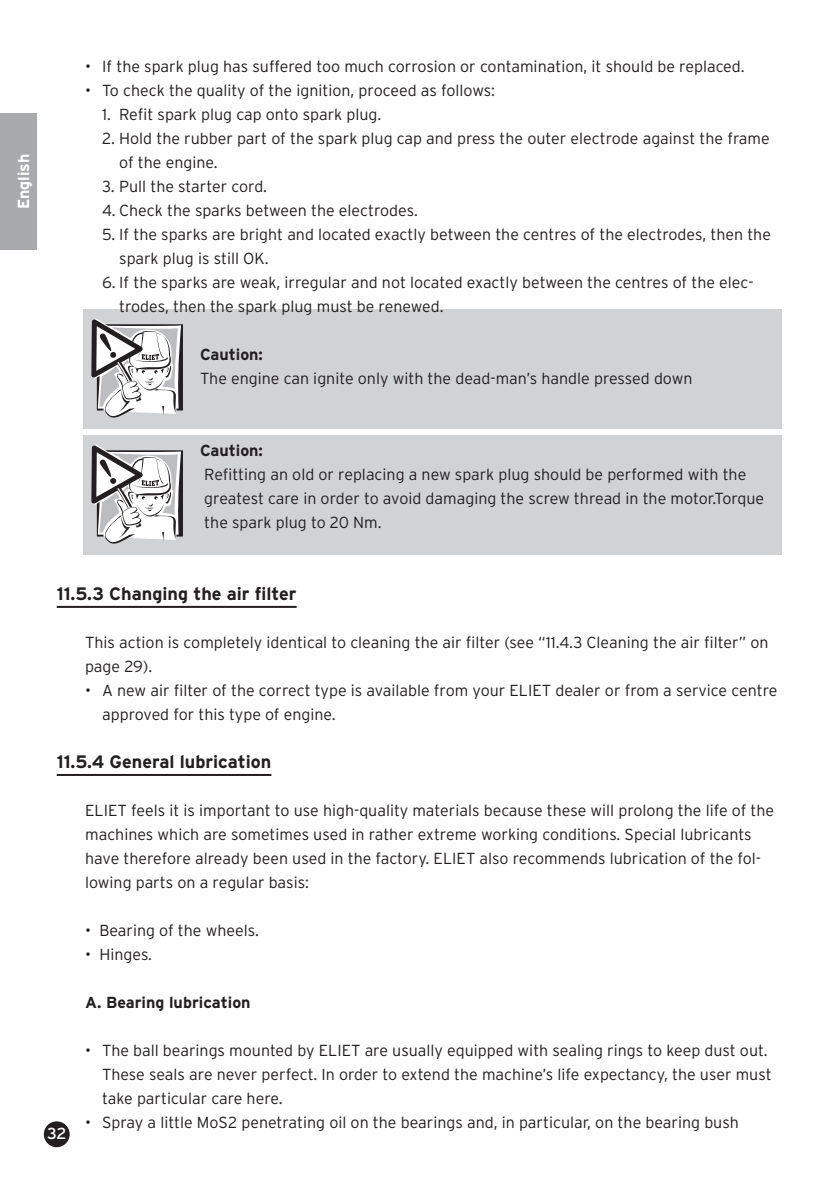
<style>
.page{position:relative;width:840px;height:1191px;background:#fff}
.page>*{position:absolute;margin:0;border:0;box-sizing:border-box;transform-origin:0 0}
.t1{font:700 18px "Interstate";color:#231f20}
.t2{font:300 16px/24px "Interstate";color:#231f20}
.t3{font:700 16px "Interstate";color:#231f20}
.t4{font:700 16px "Interstate";color:#fff}
.t5{font:16px "Interstate";color:#fff}
</style>
<div class="page">
<div style="left:83px;top:435px;width:698px;height:120px;background:#d1d2d4"></div>
<svg style="left:91px;top:445px;width:92px;height:98px;background:#c1c0c1"></svg>
<div style="left:83px;top:309px;width:698px;height:120px;background:#d1d2d4"></div>
<svg style="left:91px;top:319px;width:92px;height:98px;background:#c1c0c1"></svg>
<div style="left:45px;top:1122px;width:24px;height:24px;background:#231f20;border-radius:50%"></div>
<div style="left:44px;top:1121px;width:26px;height:26px;border:2px solid #231f20;border-radius:50%"></div>
<div style="left:0;top:113px;width:37px;height:136px;background:#a8a9ad"></div>
<hr style="left:57px;top:606px;width:239px;height:2px;background:#231f20">
<hr style="left:57px;top:774px;width:214px;height:2px;background:#231f20">
<p class="t4" style="left:14px;top:209px;width:57px;rotate:-90deg">English</p>
<p class="t2" style="left:85px;top:54px;width:660px">• If the spark plug has suffered too much corrosion or contamination, it should be replaced.</p>
<p class="t2" style="left:85px;top:78px;width:411px">• To check the quality of the ignition, proceed as follows:</p>
<p class="t2" style="left:102px;top:102px;width:280px">1. Refit spark plug cap onto spark plug.</p>
<p class="t2" style="left:119px;top:126px;width:651px;text-indent:-17px">2. Hold the rubber part of the spark plug cap and press the outer electrode against the frame of the engine.</p>
<p class="t2" style="left:102px;top:174px;width:166px">3. Pull the starter cord.</p>
<p class="t2" style="left:102px;top:198px;width:317px">4. Check the sparks between the electrodes.</p>
<p class="t2" style="left:119px;top:222px;width:653px;text-indent:-17px">5. If the sparks are bright and located exactly between the centres of the electrodes, then the spark plug is still OK.</p>
<p class="t2" style="left:119px;top:270px;width:635px;text-indent:-17px">6. If the sparks are weak, irregular and not located exactly between the centres of the elec&shy;trodes, then the spark plug must be renewed.</p>
<p class="t3" style="left:200px;top:345px;width:64px">Caution:</p>
<p class="t2" style="left:200px;top:366px;width:493px">The engine can ignite only with the dead-man’s handle pressed down</p>
<p class="t3" style="left:200px;top:441px;width:64px">Caution:</p>
<p class="t2" style="left:204px;top:462px;width:561px">Refitting an old or replacing a new spark plug should be performed with the greatest care in order to avoid damaging the screw thread in the motor.Torque the spark plug to 20 Nm.</p>
<p class="t1" style="left:57px;top:583px;width:241px">11.5.3 Changing the air filter</p>
<p class="t2" style="left:85px;top:630px;width:684px">This action is completely identical to cleaning the air filter (see “11.4.3 Cleaning the air filter” on page 29).</p>
<p class="t2" style="left:102px;top:678px;width:676px;text-indent:-17px">• A new air filter of the correct type is available from your ELIET dealer or from a service centre approved for this type of engine.</p>
<p class="t1" style="left:57px;top:751px;width:216px">11.5.4 General lubrication</p>
<p class="t2" style="left:85px;top:798px;width:690px">ELIET feels it is important to use high-quality materials because these will prolong the life of the machines which are sometimes used in rather extreme working conditions. Special lubricants have therefore already been used in the factory. ELIET also recommends lubrication of the fol&shy;lowing parts on a regular basis:</p>
<p class="t2" style="left:85px;top:918px;width:175px">• Bearing of the wheels.</p>
<p class="t2" style="left:85px;top:942px;width:68px">• Hinges.</p>
<p class="t3" style="left:85px;top:993px;width:167px">A. Bearing lubrication</p>
<p class="t2" style="left:102px;top:1038px;width:670px;text-indent:-17px">• The ball bearings mounted by ELIET are usually equipped with sealing rings to keep dust out.<br>These seals are never perfect. In order to extend the machine’s life expectancy, the user must take particular care here.</p>
<p class="t2" style="left:85px;top:1110px;width:655px">• Spray a little MoS2 penetrating oil on the bearings and, in particular, on the bearing bush</p>
<p class="t5" style="left:47px;top:1124px;width:21px">32</p>
</div>
